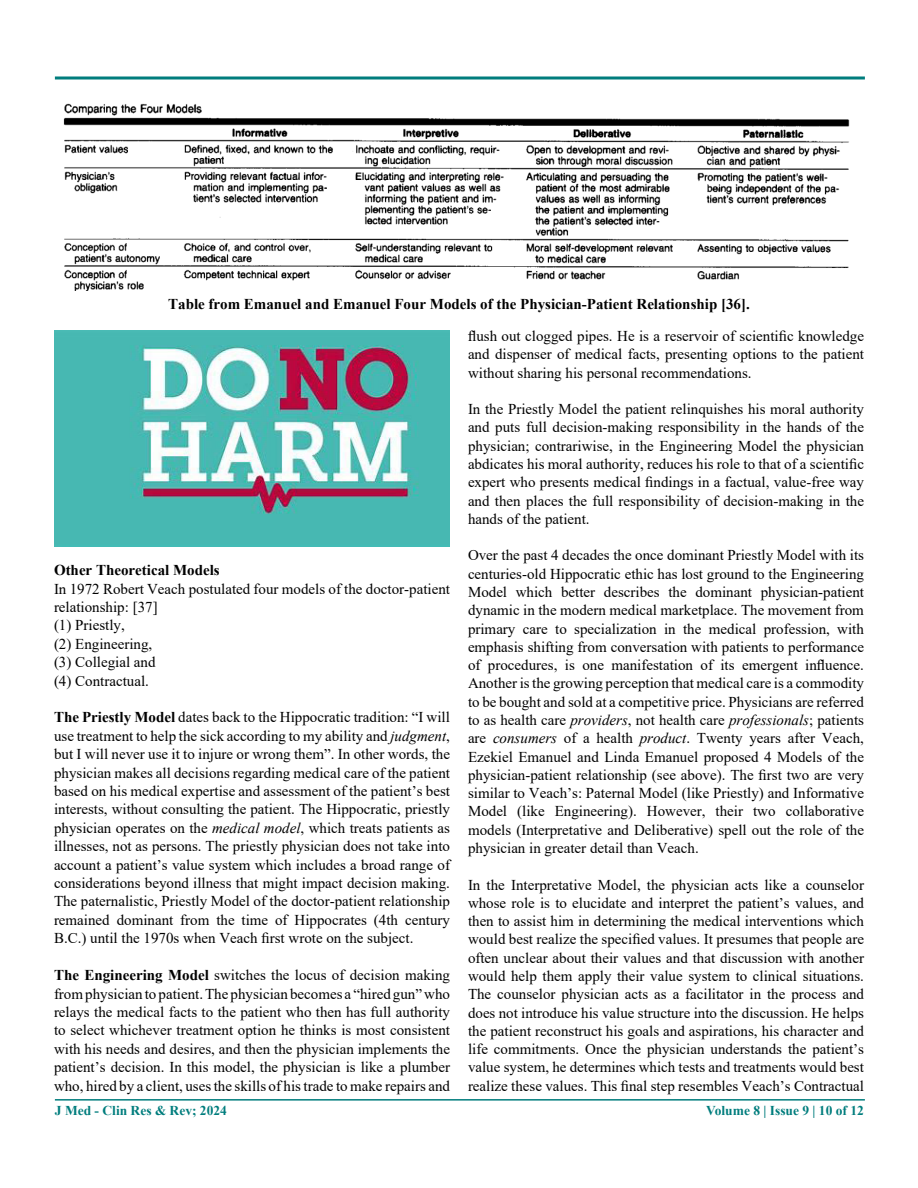
<style>
.page{position:relative;width:918px;height:1188px;background:#fff}
.page>*{position:absolute;margin:0;border:0;box-sizing:border-box;transform-origin:0 0}
.t1{font:15px/18.3px "Times New Roman";color:#000;text-align:justify}
.t2{font:700 15px "Times New Roman";color:#000}
.t3{font:700 13.5px "Times New Roman";color:#007d7d}
.s1{font-weight:700}
.s2{font-style:italic}
</style>
<div class="page">
<hr style="left:55px;top:1099px;width:810px;height:2px;background:#007d7d">
<svg style="left:54px;top:76px;width:811px;height:4px;background:#3f9d9d"></svg>
<img style="left:54px;top:331px;width:396px;height:215px">
<img style="left:63px;top:103px;width:787px;height:188px">
<p class="t2" style="left:168px;top:294px;width:583px">Table from Emanuel and Emanuel Four Models of the Physician-Patient Relationship [36].</p>
<p class="t2" style="left:54px;top:559px;width:167px">Other Theoretical Models</p>
<p class="t1" style="left:54px;top:579px;width:398px;text-align:left">In 1972 Robert Veach postulated four models of the doctor-patient relationship: [37]<br>(1) Priestly,<br>(2) Engineering,<br>(3) Collegial and<br>(4) Contractual.</p>
<p class="t1" style="left:54px;top:708px;width:398px"><span class="s1">The Priestly Model</span> dates back to the Hippocratic tradition: “I will use treatment to help the sick according to my ability and <span class="s2">judgment</span>, but I will never use it to injure or wrong them”. In other words, the physician makes all decisions regarding medical care of the patient based on his medical expertise and assessment of the patient’s best interests, without consulting the patient. The Hippocratic, priestly physician operates on the <span class="s2">medical model</span>, which treats patients as illnesses, not as persons. The priestly physician does not take into account a patient’s value system which includes a broad range of considerations beyond illness that might impact decision making.<br>The paternalistic, Priestly Model of the doctor-patient relationship remained dominant from the time of Hippocrates (4th century B.C.) until the 1970s when Veach first wrote on the subject.</p>
<p class="t1" style="left:54px;top:965px;width:398px"><span class="s1">The Engineering Model</span> switches the locus of decision making from physician to patient. The physician becomes a “hired gun” who relays the medical facts to the patient who then has full authority to select whichever treatment option he thinks is most consistent with his needs and desires, and then the physician implements the patient’s decision. In this model, the physician is like a plumber who, hired by a client, uses the skills of his trade to make repairs and</p>
<p class="t1" style="left:468px;top:326px;width:398px">flush out clogged pipes. He is a reservoir of scientific knowledge and dispenser of medical facts, presenting options to the patient without sharing his personal recommendations.</p>
<p class="t1" style="left:468px;top:400px;width:398px">In the Priestly Model the patient relinquishes his moral authority and puts full decision-making responsibility in the hands of the physician; contrariwise, in the Engineering Model the physician abdicates his moral authority, reduces his role to that of a scientific expert who presents medical findings in a factual, value-free way and then places the full responsibility of decision-making in the hands of the patient.</p>
<p class="t1" style="left:468px;top:546px;width:398px">Over the past 4 decades the once dominant Priestly Model with its centuries-old Hippocratic ethic has lost ground to the Engineering Model which better describes the dominant physician-patient dynamic in the modern medical marketplace. The movement from primary care to specialization in the medical profession, with emphasis shifting from conversation with patients to performance of procedures, is one manifestation of its emergent influence.<br>Another is the growing perception that medical care is a commodity to be bought and sold at a competitive price. Physicians are referred to as health care <span class="s2">providers</span>, not health care <span class="s2">professionals</span>; patients are <span class="s2">consumers</span> of a health <span class="s2">product</span>. Twenty years after Veach, Ezekiel Emanuel and Linda Emanuel proposed 4 Models of the physician-patient relationship (see above). The first two are very similar to Veach’s: Paternal Model (like Priestly) and Informative Model (like Engineering). However, their two collaborative models (Interpretative and Deliberative) spell out the role of the physician in greater detail than Veach.</p>
<p class="t1" style="left:468px;top:875px;width:398px">In the Interpretative Model, the physician acts like a counselor whose role is to elucidate and interpret the patient’s values, and then to assist him in determining the medical interventions which would best realize the specified values. It presumes that people are often unclear about their values and that discussion with another would help them apply their value system to clinical situations.<br>The counselor physician acts as a facilitator in the process and does not introduce his value structure into the discussion. He helps the patient reconstruct his goals and aspirations, his character and life commitments. Once the physician understands the patient’s value system, he determines which tests and treatments would best realize these values. This final step resembles Veach’s Contractual</p>
<p class="t3" style="left:55px;top:1101px;width:174px">J Med - Clin Res &amp; Rev; 2024</p>
<p class="t3" style="left:706px;top:1101px;width:159px">Volume 8 | Issue 9 | 10 of 12</p>
</div>
